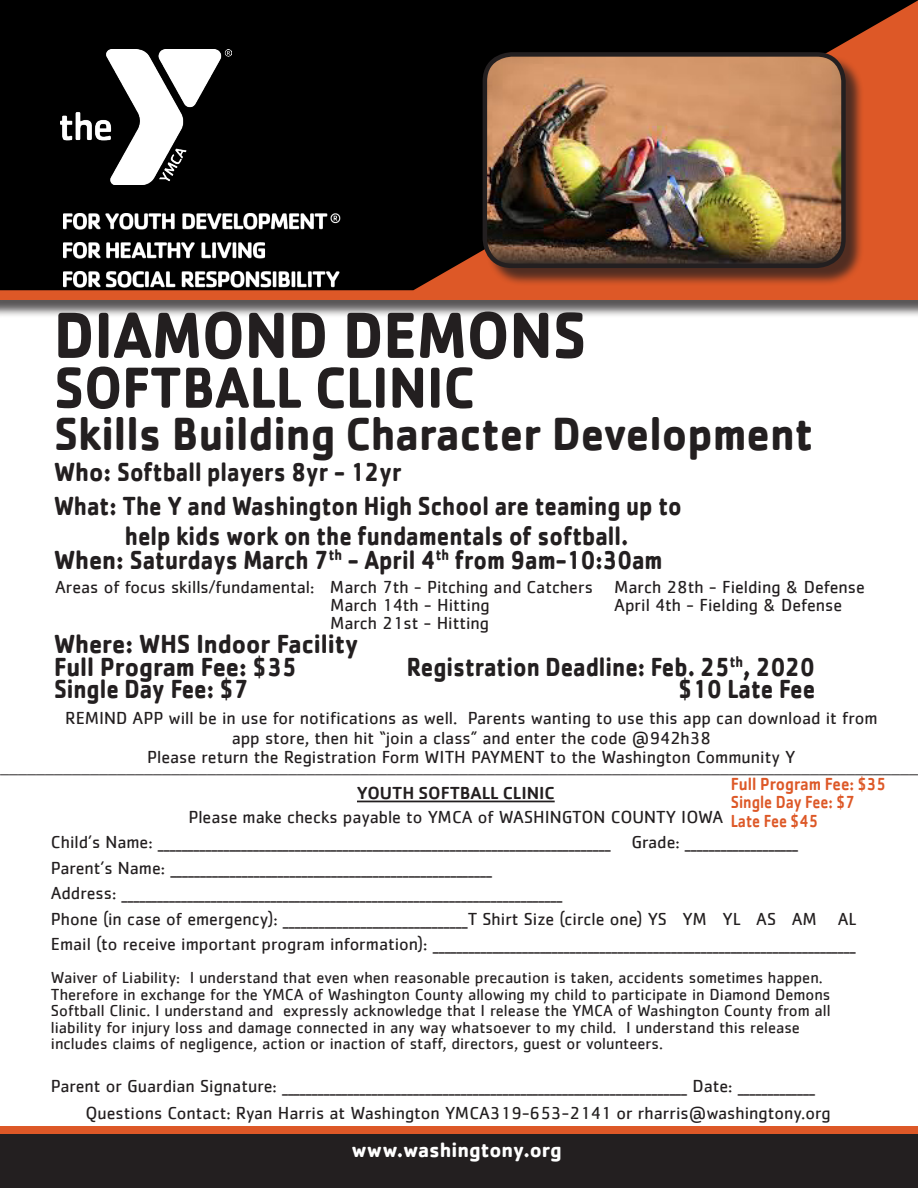
<style>
.page{position:relative;width:918px;height:1188px;background:#fff}
.page>*{position:absolute;margin:0;border:0;box-sizing:border-box;transform-origin:0 0}
.t1{font:700 67.5px "Cachet";color:#231f20;scale:.9 1}
.t2{font:700 60px "Cachet";color:#231f20;scale:.9 1}
.t3{font:700 48px "Cachet";color:#231f20;scale:.9 1}
.t4{font:700 27px/30px "Cachet";color:#231f20;scale:.85 1}
.t5{font:700 27px "Cachet";color:#231f20;scale:.9 1}
.t6{font:700 21px "Cachet";color:#fff}
.t7{font:18px/19.5px "Cachet";color:#231f20;text-align:center}
.t8{font:18px "Minion Pro";color:#231f20}
.t9{font:500 18px "Cachet";color:#dd5827;scale:.85 1}
.t10{font:500 18px "Cachet";color:#231f20}
.t11{font:500 18px "Cachet";color:#dd5827;scale:.9 1}
.t12{font:16.5px/16.5px "Cachet";color:#231f20}
</style>
<div class="page">
<div style="left:0;top:1126px;width:918px;height:9px;background:#dd5827"></div>
<div style="left:0;top:0;width:918px;height:318px;background:#231f20;opacity:.75"></div>
<div style="left:0;top:0;width:918px;height:300px;background:#dd5827"></div>
<div style="left:0;top:1134px;width:918px;height:54px;background:#231f20"></div>
<svg style="left:0;top:0;width:918px;height:290px;background:#1e0c05"></svg>
<img style="left:61px;top:50px;width:171px;height:134px">
<img style="left:63px;top:213px;width:277px;height:75px">
<div style="left:485px;top:54px;width:379px;height:233px;background:#231f20;opacity:.75"></div>
<img style="left:485px;top:54px;width:358px;height:212px">
<div style="left:483px;top:52px;width:363px;height:216px;border:4px solid #231f20;border-radius:27px"></div>
<hr style="left:357px;top:801px;width:198px;height:1px;background:#231f20">
<p class="t1" style="left:54px;top:291px;width:593px">DIAMOND DEMONS</p>
<p class="t2" style="left:54px;top:349px;width:469px">SOFTBALL CLINIC</p>
<p class="t3" style="left:54px;top:403px;width:845px">Skills Building Character Development</p>
<p class="t5" style="left:54px;top:454px;width:388px">Who: Softball players 8yr - 12yr</p>
<p class="t4" style="left:125px;top:490px;width:657px;text-indent:-71px">What: The Y and Washington High School are teaming up to help kids work on the fundamentals of softball.</p>
<p class="t5" style="left:54px;top:542px;width:678px">When: Saturdays March 7<sup>th</sup> - April 4<sup>th</sup> from 9am-10:30am</p>
<p class="t7" style="left:55px;top:577px;width:539px">Areas of focus skills/fundamental: March 7th - Pitching and Catchers</p>
<p class="t7" style="left:330px;top:595px;width:161px">March 14th - Hitting</p>
<p class="t7" style="left:330px;top:613px;width:161px">March 21st - Hitting</p>
<p class="t7" style="left:614px;top:577px;width:252px">March 28th - Fielding &amp; Defense</p>
<p class="t7" style="left:614px;top:595px;width:230px">April 4th - Fielding &amp; Defense</p>
<p class="t5" style="left:54px;top:627px;width:340px">Where: WHS Indoor Facility</p>
<p class="t5" style="left:54px;top:649px;width:271px">Full Program Fee: $35</p>
<p class="t4" style="left:407px;top:651px;width:481px">Registration Deadline: Feb. 25<sup>th</sup>, 2020</p>
<p class="t4" style="left:54px;top:673px;width:231px">Single Day Fee: $7</p>
<p class="t4" style="left:679px;top:673px;width:162px">$10 Late Fee</p>
<p class="t7" style="left:65px;top:708px;width:814px">REMIND APP will be in use for notifications as well. Parents wanting to use this app can download it from app store, then hit “join a class” and enter the code @942h38</p>
<p class="t7" style="left:147px;top:747px;width:650px">Please return the Registration Form WITH PAYMENT to the Washington Community Y</p>
<p class="t10" style="left:357px;top:782px;width:199px">YOUTH SOFTBALL CLINIC</p>
<p class="t9" style="left:731px;top:810px;width:104px">Late Fee $45</p>
<p class="t8" style="left:0;top:755px;width:919px">______________________________________________________________________________________________________</p>
<p class="t7" style="left:188px;top:807px;width:536px">Please make checks payable to YMCA of WASHINGTON COUNTY IOWA</p>
<p class="t7" style="left:51px;top:832px;width:749px">Child’s Name: ____________________________________________________________________________ Grade: ___________________</p>
<p class="t7" style="left:51px;top:858px;width:443px">Parent’s Name: ______________________________________________________</p>
<p class="t7" style="left:51px;top:883px;width:513px">Address: __________________________________________________________________________</p>
<p class="t7" style="left:51px;top:909px;width:807px">Phone (in case of emergency): _______________________________T Shirt Size (circle one) YS YM YL AS AM AL</p>
<p class="t7" style="left:51px;top:934px;width:806px">Email (to receive important program information): _______________________________________________________________________</p>
<p class="t12" style="left:51px;top:969px;width:781px">Waiver of Liability: I understand that even when reasonable precaution is taken, accidents sometimes happen.<br>Therefore in exchange for the YMCA of Washington County allowing my child to participate in Diamond Demons<br>Softball Clinic. I understand and expressly acknowledge that I release the YMCA of Washington County from all</p>
<p class="t12" style="left:51px;top:1019px;width:751px">liability for injury loss and damage connected in any way whatsoever to my child. I understand this release</p>
<p class="t12" style="left:51px;top:1035px;width:614px">includes claims of negligence, action or inaction of staff, directors, guest or volunteers.</p>
<p class="t7" style="left:51px;top:1076px;width:766px">Parent or Guardian Signature: ____________________________________________________________________ Date: _____________</p>
<p class="t11" style="left:731px;top:773px;width:174px">Full Program Fee: $35</p>
<p class="t9" style="left:731px;top:791px;width:148px">Single Day Fee: $7</p>
<p class="t7" style="left:85px;top:1103px;width:747px">Questions Contact: Ryan Harris at Washington YMCA319-653-2141 or rharris@washingtony.org</p>
<p class="t6" style="left:352px;top:1136px;width:212px">www.washingtony.org</p>
</div>
